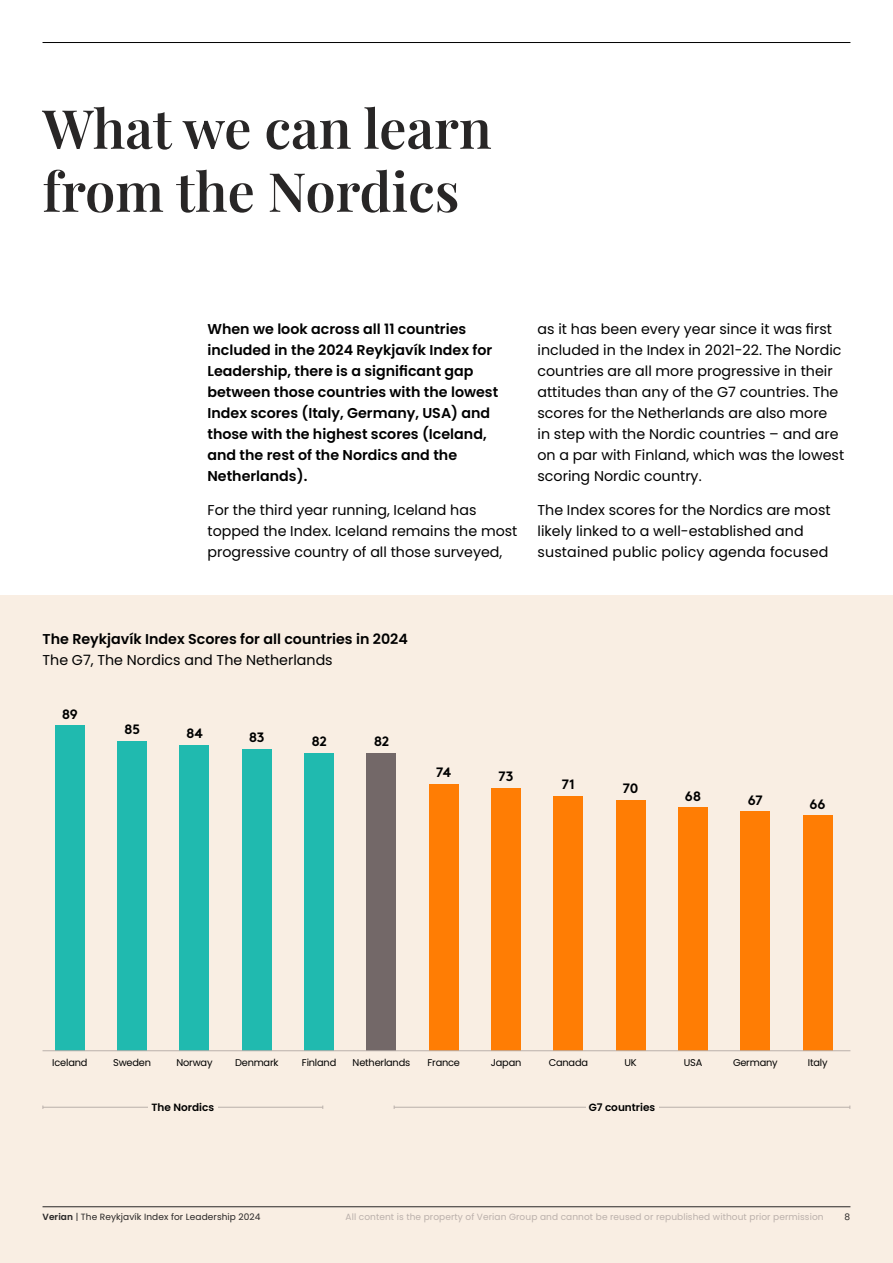
<style>
.page{position:relative;width:893px;height:1263px;background:#fff}
.page>*{position:absolute;margin:0;border:0;box-sizing:border-box;transform-origin:0 0}
.t1{font:600 54px/63px "Playfair Display";color:#282626}
.t2{font:14.25px/21px "Poppins";color:#000}
.t3{font:600 14.25px/21px "Poppins";color:#000}
.t4{font:700 13.5px "Kantar Brown";color:#000}
.t5{font:600 10.5px "Poppins";color:#000}
.t6{font:9.75px "Poppins";letter-spacing:-.02em;color:#000}
.t7{font:9px "Poppins";letter-spacing:.01em;color:#bab0ab}
.t8{font:9px "Poppins";letter-spacing:.01em;color:#282626}
.s1{font-weight:600}
</style>
<div class="page">
<hr style="left:43px;top:42px;width:807px;height:1px;background:#000">
<div style="left:0;top:595px;width:893px;height:668px;background:#f9eee3"></div>
<div style="left:55px;top:726px;width:30px;height:325px;background:#20baaf"></div>
<div style="left:117px;top:741px;width:30px;height:310px;background:#20baaf"></div>
<div style="left:180px;top:745px;width:29px;height:306px;background:#20baaf"></div>
<div style="left:242px;top:749px;width:30px;height:302px;background:#20baaf"></div>
<div style="left:304px;top:753px;width:30px;height:298px;background:#20baaf"></div>
<div style="left:366px;top:753px;width:30px;height:298px;background:#736868"></div>
<div style="left:429px;top:784px;width:30px;height:267px;background:#ff7d04"></div>
<div style="left:491px;top:788px;width:30px;height:263px;background:#ff7d04"></div>
<div style="left:553px;top:796px;width:30px;height:255px;background:#ff7d04"></div>
<div style="left:616px;top:800px;width:30px;height:251px;background:#ff7d04"></div>
<div style="left:678px;top:808px;width:30px;height:243px;background:#ff7d04"></div>
<div style="left:740px;top:812px;width:30px;height:239px;background:#ff7d04"></div>
<div style="left:803px;top:816px;width:30px;height:235px;background:#ff7d04"></div>
<hr style="left:43px;top:1206px;width:807px;height:1px;background:#282626">
<hr style="left:43px;top:1107px;width:280px;height:1px;background:#bab0ab">
<hr style="left:43px;top:1050px;width:807px;height:1px;background:#bab0ab">
<hr style="left:394px;top:1107px;width:456px;height:1px;background:#bab0ab">
<div style="left:585px;top:1100px;width:73px;height:14px;background:#f9eee3"></div>
<div style="left:148px;top:1100px;width:70px;height:14px;background:#f9eee3"></div>
<h1 class="t1" style="left:43px;top:92px;width:451px">What we can learn from the Nordics</h1>
<p class="t3" style="left:207px;top:318px;width:292px">When we look across all 11 countries included in the 2024 Reykjavík Index for Leadership, there is a significant gap between those countries with the lowest Index scores (Italy, Germany, USA) and those with the highest scores (Iceland, and the rest of the Nordics and the Netherlands).</p>
<p class="t2" style="left:207px;top:499px;width:311px">For the third year running, Iceland has topped the Index. Iceland remains the most progressive country of all those surveyed,</p>
<p class="t2" style="left:537px;top:318px;width:308px">as it has been every year since it was first included in the Index in 2021-22. The Nordic countries are all more progressive in their attitudes than any of the G7 countries. The scores for the Netherlands are also more<br>in step with the Nordic countries – and are on a par with Finland, which was the lowest scoring Nordic country.</p>
<p class="t2" style="left:537px;top:499px;width:295px">The Index scores for the Nordics are most likely linked to a well-established and sustained public policy agenda focused</p>
<p class="t3" style="left:43px;top:629px;width:367px">The Reykjavík Index Scores for all countries in 2024</p>
<p class="t2" style="left:43px;top:650px;width:292px">The G7, The Nordics and The Netherlands</p>
<p class="t4" style="left:62px;top:703px;width:18px">89</p>
<p class="t4" style="left:124px;top:719px;width:17px">85</p>
<p class="t4" style="left:186px;top:722px;width:18px">84</p>
<p class="t4" style="left:249px;top:726px;width:17px">83</p>
<p class="t4" style="left:312px;top:730px;width:17px">82</p>
<p class="t4" style="left:374px;top:730px;width:17px">82</p>
<p class="t4" style="left:436px;top:762px;width:16px">74</p>
<p class="t4" style="left:499px;top:766px;width:17px">73</p>
<p class="t4" style="left:562px;top:773px;width:15px">71</p>
<p class="t4" style="left:623px;top:777px;width:17px">70</p>
<p class="t4" style="left:685px;top:785px;width:18px">68</p>
<p class="t4" style="left:748px;top:789px;width:16px">67</p>
<p class="t4" style="left:810px;top:793px;width:18px">66</p>
<p class="t6" style="left:52px;top:1057px;width:37px">Iceland</p>
<p class="t6" style="left:113px;top:1057px;width:39px">Sweden</p>
<p class="t6" style="left:176px;top:1057px;width:38px">Norway</p>
<p class="t6" style="left:235px;top:1057px;width:45px">Denmark</p>
<p class="t6" style="left:302px;top:1057px;width:36px">Finland</p>
<p class="t6" style="left:353px;top:1057px;width:59px">Netherlands</p>
<p class="t6" style="left:427px;top:1057px;width:34px">France</p>
<p class="t6" style="left:491px;top:1057px;width:32px">Japan</p>
<p class="t6" style="left:549px;top:1057px;width:41px">Canada</p>
<p class="t6" style="left:625px;top:1057px;width:14px">UK</p>
<p class="t6" style="left:684px;top:1057px;width:20px">USA</p>
<p class="t6" style="left:733px;top:1057px;width:46px">Germany</p>
<p class="t6" style="left:808px;top:1057px;width:21px">Italy</p>
<p class="t5" style="left:151px;top:1101px;width:64px">The Nordics</p>
<p class="t5" style="left:589px;top:1101px;width:68px">G7 countries</p>
<p class="t8" style="left:43px;top:1212px;width:220px"><span class="s1">Verian</span> | The Reykjavík Index for Leadership 2024</p>
<p class="t8" style="left:845px;top:1212px;width:7px">8</p>
<p class="t7" style="left:346px;top:1212px;width:480px">All content is the property of Verian Group and cannot be reused or republished without prior permission</p>
</div>
